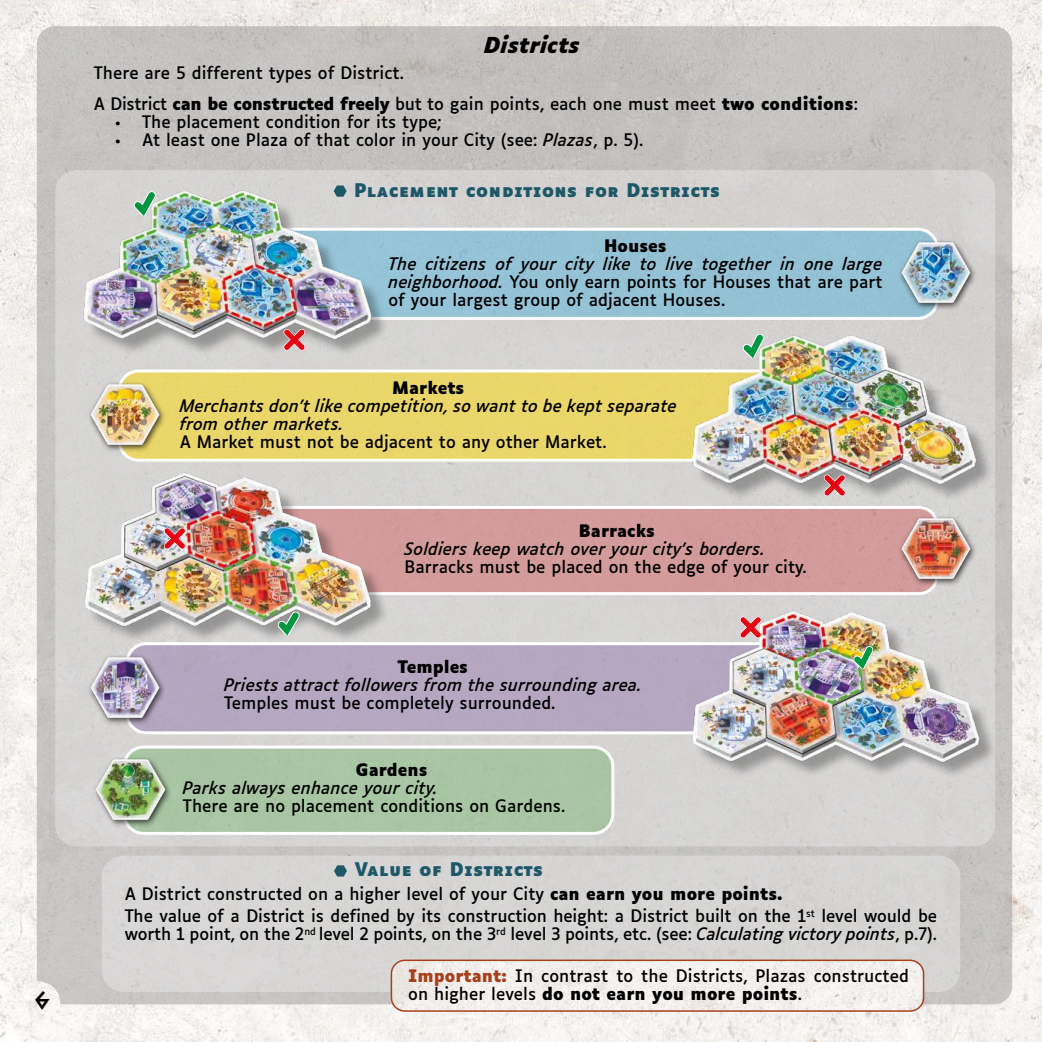
<style>
.page{position:relative;width:1042px;height:1042px;background:#fff}
.page>*{position:absolute;margin:0;border:0;box-sizing:border-box;transform-origin:0 0}
.t1{font:italic 700 21px "Luciole";color:#000}
.t2{font:700 21px "Dalek Pinpoint";color:#000}
.t3{font:700 18px "Luciole";letter-spacing:.025em;color:#1e5868}
.t4{font:16.5px/18px "Luciole";color:#000}
.t5{font:italic 16.5px/18px "Luciole";color:#000}
.t6{font:700 16.5px "Luciole";color:#000}
.s1{font-weight:700}
.s2{font-style:italic}
.s3{font-weight:700;color:#a6411c}
</style>
<div class="page">
<img style="left:0;top:0;width:1042px;height:1042px">
<div style="left:37px;top:26px;width:975px;height:978px;background:#c5c3c1"></div>
<div style="left:55px;top:170px;width:940px;height:676px;background:#d6d4d3;border-radius:21px"></div>
<div style="left:102px;top:855px;width:858px;height:137px;background:#d6d5d4;border-radius:21px"></div>
<div style="left:208px;top:229px;width:729px;height:89px;background:#94c2d5;border-radius:20px"></div>
<div style="left:206px;top:228px;width:733px;height:92px;border:3px solid #fff;border-radius:20px"></div>
<div style="left:87px;top:193px;width:302px;height:165px;background:#000;opacity:.3"></div>
<img style="left:69px;top:166px;width:312px;height:190px">
<svg style="left:284px;top:329px;width:21px;height:21px"></svg>
<svg style="left:134px;top:191px;width:22px;height:26px"></svg>
<div style="left:898px;top:239px;width:80px;height:72px;background:#000;opacity:.75"></div>
<img style="left:892px;top:229px;width:86px;height:77px">
<div style="left:119px;top:371px;width:722px;height:89px;background:#ead669;border-radius:20px"></div>
<div style="left:118px;top:369px;width:724px;height:93px;border:3px solid #fff;border-radius:20px"></div>
<img style="left:685px;top:311px;width:304px;height:189px">
<svg style="left:824px;top:474px;width:21px;height:22px"></svg>
<svg style="left:742px;top:334px;width:22px;height:24px"></svg>
<div style="left:87px;top:381px;width:80px;height:72px;background:#000;opacity:.75"></div>
<img style="left:86px;top:370px;width:83px;height:78px">
<div style="left:148px;top:507px;width:789px;height:86px;background:#d39c9b;border-radius:18px"></div>
<div style="left:146px;top:506px;width:792px;height:89px;border:3px solid #fff;border-radius:18px"></div>
<div style="left:88px;top:475px;width:301px;height:168px;background:#000;opacity:.3"></div>
<img style="left:85px;top:472px;width:296px;height:169px">
<svg style="left:164px;top:528px;width:22px;height:21px"></svg>
<svg style="left:278px;top:611px;width:22px;height:25px"></svg>
<div style="left:898px;top:515px;width:80px;height:72px;background:#000;opacity:.75"></div>
<img style="left:892px;top:506px;width:86px;height:76px">
<div style="left:124px;top:747px;width:489px;height:86px;background:#a8c6a3;border-radius:20px"></div>
<div style="left:123px;top:745px;width:491px;height:90px;border:3px solid #fff;border-radius:20px"></div>
<div style="left:92px;top:755px;width:80px;height:72px;background:#000;opacity:.75"></div>
<img style="left:92px;top:745px;width:82px;height:78px">
<div style="left:127px;top:644px;width:701px;height:89px;background:#b5a7c1;border-radius:20px"></div>
<div style="left:125px;top:642px;width:705px;height:92px;border:3px solid #fff;border-radius:20px"></div>
<div style="left:695px;top:614px;width:302px;height:165px;background:#000;opacity:.3"></div>
<img style="left:685px;top:603px;width:304px;height:176px">
<svg style="left:853px;top:646px;width:20px;height:23px"></svg>
<div style="left:87px;top:654px;width:80px;height:72px;background:#000;opacity:.75"></div>
<img style="left:87px;top:644px;width:82px;height:77px">
<svg style="left:740px;top:616px;width:21px;height:22px"></svg>
<svg style="left:334px;top:185px;width:13px;height:12px"></svg>
<svg style="left:334px;top:865px;width:13px;height:11px"></svg>
<div style="left:391px;top:960px;width:532px;height:51px;background:#f3f0ed;border-radius:14px"></div>
<div style="left:391px;top:959px;width:533px;height:53px;border:2px solid #a6411c;border-radius:14px"></div>
<p class="t2" style="left:35px;top:988px;width:17px">6</p>
<p class="t1" style="left:484px;top:35px;width:97px">Districts</p>
<p class="t4" style="left:94px;top:56px;width:765px;line-height:30.8px">There are 5 different types of District.<br>A District <span class="s1">can be constructed freely</span> but to gain points, each one must meet <span class="s1">two conditions</span>:</p>
<p class="t4" style="left:115px;top:114px;width:328px">• The placement condition for its type;</p>
<p class="t4" style="left:115px;top:132px;width:530px">• At least one Plaza of that color in your City (see: <span class="s2">Plazas</span>, p. 5).</p>
<p class="t3" style="left:354px;top:182px;width:367px">Placement conditions for Districts</p>
<p class="t6" style="left:604px;top:238px;width:64px">Houses</p>
<p class="t4" style="left:388px;top:255px;width:496px;text-align:justify"><span class="s2">The citizens of your city like to live together in one large neighborhood.</span> You only earn points for Houses that are part of your largest group of adjacent Houses.</p>
<p class="t6" style="left:392px;top:379px;width:74px">Markets</p>
<p class="t5" style="left:180px;top:398px;width:499px">Merchants don’t like competition, so want to be kept separate from other markets.</p>
<p class="t4" style="left:180px;top:433px;width:428px">A Market must not be adjacent to any other Market.</p>
<p class="t6" style="left:579px;top:523px;width:77px">Barracks</p>
<p class="t5" style="left:404px;top:541px;width:362px">Soldiers keep watch over your city’s borders.</p>
<p class="t4" style="left:404px;top:558px;width:404px">Barracks must be placed on the edge of your city.</p>
<p class="t6" style="left:398px;top:658px;width:72px">Temples</p>
<p class="t5" style="left:224px;top:677px;width:419px">Priests attract followers from the surrounding area.</p>
<p class="t4" style="left:224px;top:694px;width:333px">Temples must be completely surrounded.</p>
<p class="t6" style="left:356px;top:762px;width:73px">Gardens</p>
<p class="t5" style="left:183px;top:780px;width:256px">Parks always enhance your city.</p>
<p class="t4" style="left:183px;top:797px;width:384px">There are no placement conditions on Gardens.</p>
<p class="t3" style="left:355px;top:859px;width:190px">Value of Districts</p>
<p class="t4" style="left:125px;top:883px;width:814px;line-height:22.2px">A District constructed on a higher level of your City <span class="s1">can earn you more points.<br></span>The value of a District is defined by its construction height: a District built on the 1<sup>st</sup> level would be</p>
<p class="t4" style="left:125px;top:925px;width:814px">worth 1 point, on the 2<sup>nd</sup> level 2 points, on the 3<sup>rd</sup> level 3 points, etc. (see: <span class="s2">Calculating victory points</span>, p.7).</p>
<p class="t4" style="left:408px;top:967px;width:502px"><span class="s3">Important:</span> In contrast to the Districts, Plazas constructed on higher levels <span class="s1">do not earn you more points</span>.</p>
</div>
